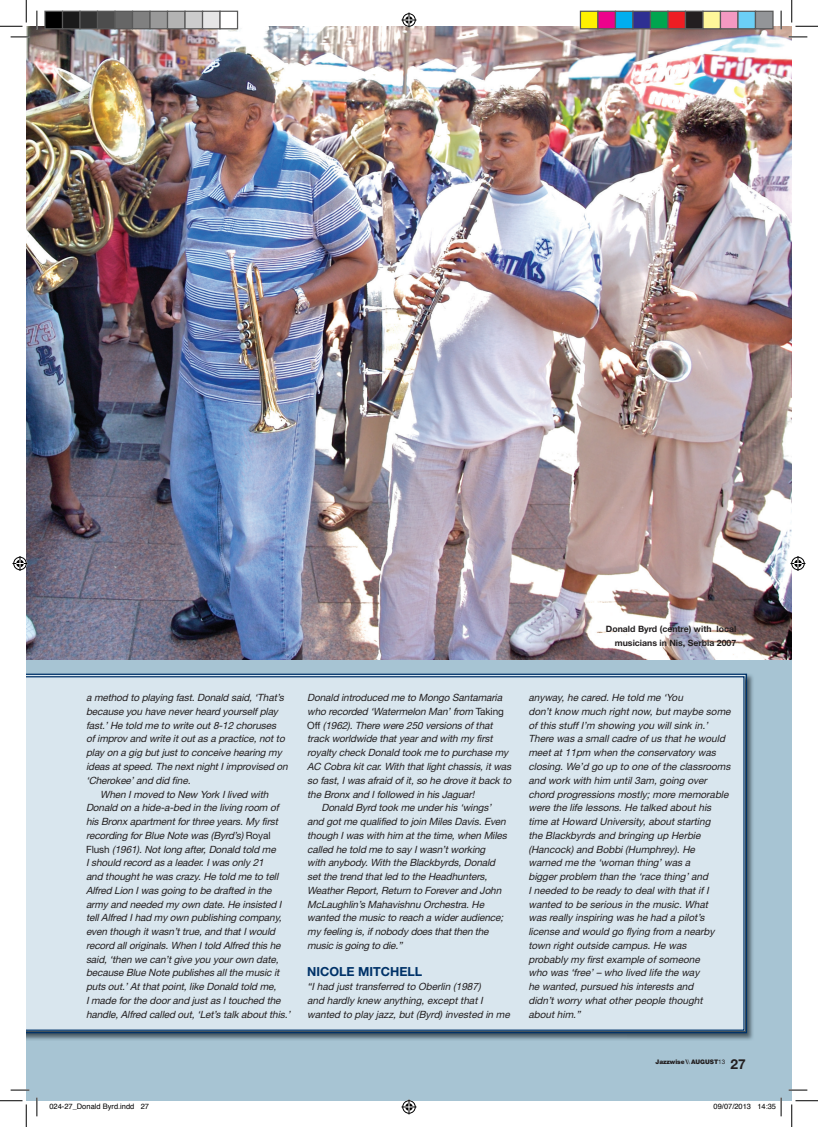
<style>
.page{position:relative;width:818px;height:1127px;background:#fff}
.page>*{position:absolute;margin:0;border:0;box-sizing:border-box;transform-origin:0 0}
.t1{font:700 13.75px "Helvetica Neue East A";color:#231f20}
.t2{font:700 12.5px "Helvetica Neue East A";color:#003268}
.t3{font:italic 10px/13.8px "Helvetica Neue East A";letter-spacing:-.01em;color:#231f20}
.t4{font:700 8.75px/13.8px "Helvetica Neue East A";color:#231f20;text-align:right}
.t5{font:7.5px "Helvetica";color:#000}
.t6{font:900 6.25px "Helvetica Neue";letter-spacing:-.01em;color:#231f20}
.s1{font-style:normal}
.s2{font-weight:400}
</style>
<div class="page">
<div style="left:26px;top:26px;width:766px;height:1074px;background:#a7c4d3"></div>
<img style="left:26px;top:26px;width:766px;height:633px">
<img style="left:26px;top:674px;width:727px;height:366px">
<svg style="left:26px;top:673px;width:722px;height:360px;background:#456686"></svg>
<div style="left:26px;top:676px;width:718px;height:354px;background:#d9e6ee"></div>
<svg style="left:11px;top:36px;width:18px;height:2px"></svg>
<svg style="left:788px;top:36px;width:19px;height:2px"></svg>
<svg style="left:11px;top:1089px;width:18px;height:1px"></svg>
<svg style="left:788px;top:1089px;width:19px;height:1px"></svg>
<svg style="left:36px;top:11px;width:2px;height:18px"></svg>
<svg style="left:36px;top:1097px;width:2px;height:18px"></svg>
<svg style="left:780px;top:11px;width:2px;height:18px"></svg>
<svg style="left:0;top:0;width:27px;height:27px"></svg>
<svg style="left:0;top:1100px;width:27px;height:26px"></svg>
<svg style="left:791px;top:0;width:27px;height:27px"></svg>
<svg style="left:791px;top:1100px;width:27px;height:26px"></svg>
<svg style="left:401px;top:13px;width:15px;height:15px"></svg>
<svg style="left:401px;top:1099px;width:15px;height:15px"></svg>
<svg style="left:13px;top:556px;width:15px;height:15px"></svg>
<svg style="left:790px;top:556px;width:15px;height:15px"></svg>
<div style="left:45px;top:11px;width:18px;height:18px;background:#000"></div>
<div style="left:44px;top:11px;width:19px;height:18px;border:1px solid #595959"></div>
<div style="left:63px;top:11px;width:17px;height:18px;background:#1a1a1a"></div>
<div style="left:62px;top:11px;width:19px;height:18px;border:1px solid #595959"></div>
<div style="left:80px;top:11px;width:18px;height:18px;background:#333"></div>
<div style="left:79px;top:11px;width:19px;height:18px;border:1px solid #595959"></div>
<div style="left:98px;top:11px;width:17px;height:18px;background:#4d4d4d"></div>
<div style="left:97px;top:11px;width:19px;height:18px;border:1px solid #595959"></div>
<div style="left:115px;top:11px;width:18px;height:18px;background:#666"></div>
<div style="left:114px;top:11px;width:19px;height:18px;border:1px solid #595959"></div>
<div style="left:133px;top:11px;width:17px;height:18px;background:#808080"></div>
<div style="left:132px;top:11px;width:19px;height:18px;border:1px solid #595959"></div>
<div style="left:150px;top:11px;width:18px;height:18px;background:#999"></div>
<div style="left:149px;top:11px;width:19px;height:18px;border:1px solid #595959"></div>
<div style="left:168px;top:11px;width:17px;height:18px;background:#b3b3b3"></div>
<div style="left:167px;top:11px;width:19px;height:18px;border:1px solid #595959"></div>
<div style="left:185px;top:11px;width:18px;height:18px;background:#ccc"></div>
<div style="left:184px;top:11px;width:19px;height:18px;border:1px solid #595959"></div>
<div style="left:203px;top:11px;width:17px;height:18px;background:#e6e6e6"></div>
<div style="left:202px;top:11px;width:19px;height:18px;border:1px solid #595959"></div>
<div style="left:220px;top:11px;width:18px;height:18px;background:#fff"></div>
<div style="left:219px;top:11px;width:19px;height:18px;border:1px solid #595959"></div>
<div style="left:580px;top:11px;width:18px;height:18px;background:#fff101"></div>
<div style="left:580px;top:11px;width:18px;height:18px;border:1px solid #595959"></div>
<div style="left:598px;top:11px;width:17px;height:18px;background:#ed028c"></div>
<div style="left:597px;top:11px;width:19px;height:18px;border:1px solid #595959"></div>
<div style="left:615px;top:11px;width:18px;height:18px;background:#00aeef"></div>
<div style="left:615px;top:11px;width:18px;height:18px;border:1px solid #595959"></div>
<div style="left:633px;top:11px;width:17px;height:18px;background:#2e3092"></div>
<div style="left:632px;top:11px;width:19px;height:18px;border:1px solid #595959"></div>
<div style="left:650px;top:11px;width:18px;height:18px;background:#00a54f"></div>
<div style="left:650px;top:11px;width:18px;height:18px;border:1px solid #595959"></div>
<div style="left:668px;top:11px;width:17px;height:18px;background:#ee1d23"></div>
<div style="left:667px;top:11px;width:19px;height:18px;border:1px solid #595959"></div>
<div style="left:685px;top:11px;width:18px;height:18px;background:#231f20"></div>
<div style="left:685px;top:11px;width:18px;height:18px;border:1px solid #595959"></div>
<div style="left:703px;top:11px;width:17px;height:18px;background:#fff79a"></div>
<div style="left:702px;top:11px;width:19px;height:18px;border:1px solid #595959"></div>
<div style="left:720px;top:11px;width:18px;height:18px;background:#f499c2"></div>
<div style="left:720px;top:11px;width:18px;height:18px;border:1px solid #595959"></div>
<div style="left:738px;top:11px;width:17px;height:18px;background:#6bcff6"></div>
<div style="left:737px;top:11px;width:19px;height:18px;border:1px solid #595959"></div>
<div style="left:755px;top:11px;width:18px;height:18px;background:#939598"></div>
<div style="left:755px;top:11px;width:18px;height:18px;border:1px solid #595959"></div>
<svg style="left:757px;top:1097px;width:25px;height:18px"></svg>
<p class="t4" style="left:606px;top:622px;width:132px">Donald Byrd (centre) with local musicians in Nis, Serbia 2007</p>
<p class="t3" style="left:86px;top:690px;width:199px">a method to playing fast. Donald said, ‘That’s</p>
<p class="t3" style="left:86px;top:704px;width:193px">because you have never heard yourself play</p>
<p class="t3" style="left:86px;top:718px;width:191px">fast.’ He told me to write out 8-12 choruses</p>
<p class="t3" style="left:86px;top:732px;width:200px">of improv and write it out as a practice, not to</p>
<p class="t3" style="left:86px;top:745px;width:197px">play on a gig but just to conceive hearing my</p>
<p class="t3" style="left:86px;top:759px;width:203px">ideas at speed. The next night I improvised on</p>
<p class="t3" style="left:86px;top:773px;width:106px">‘Cherokee’ and did fine.</p>
<p class="t3" style="left:100px;top:787px;width:170px">When I moved to New York I lived with</p>
<p class="t3" style="left:86px;top:800px;width:194px">Donald on a hide-a-bed in the living room of</p>
<p class="t3" style="left:86px;top:814px;width:193px">his Bronx apartment for three years. My first</p>
<p class="t3" style="left:86px;top:828px;width:186px">recording for Blue Note was (Byrd’s) <span class="s1">Royal</span></p>
<p class="t3" style="left:86px;top:842px;width:191px"><span class="s1">Flush</span> (1961). Not long after, Donald told me</p>
<p class="t3" style="left:86px;top:855px;width:179px">I should record as a leader. I was only 21</p>
<p class="t3" style="left:86px;top:869px;width:194px">and thought he was crazy. He told me to tell</p>
<p class="t3" style="left:86px;top:883px;width:187px">Alfred Lion I was going to be drafted in the</p>
<p class="t3" style="left:86px;top:897px;width:198px">army and needed my own date. He insisted I</p>
<p class="t3" style="left:86px;top:910px;width:197px">tell Alfred I had my own publishing company,</p>
<p class="t3" style="left:86px;top:924px;width:191px">even though it wasn’t true, and that I would</p>
<p class="t3" style="left:86px;top:938px;width:196px">record all originals. When I told Alfred this he</p>
<p class="t3" style="left:86px;top:952px;width:194px">said, ‘then we can’t give you your own date,</p>
<p class="t3" style="left:86px;top:965px;width:195px">because Blue Note publishes all the music it</p>
<p class="t3" style="left:86px;top:979px;width:192px">puts out.’ At that point, like Donald told me,</p>
<p class="t3" style="left:86px;top:993px;width:196px">I made for the door and just as I touched the</p>
<p class="t3" style="left:86px;top:1007px;width:206px">handle, Alfred called out, ‘Let’s talk about this.’</p>
<p class="t3" style="left:307px;top:690px;width:196px">Donald introduced me to Mongo Santamaria</p>
<p class="t3" style="left:307px;top:704px;width:198px">who recorded ‘Watermelon Man’ from <span class="s1">Taking</span></p>
<p class="t3" style="left:307px;top:718px;width:187px"><span class="s1">Off</span> (1962). There were 250 versions of that</p>
<p class="t3" style="left:307px;top:732px;width:187px">track worldwide that year and with my first</p>
<p class="t3" style="left:307px;top:745px;width:203px">royalty check Donald took me to purchase my</p>
<p class="t3" style="left:307px;top:759px;width:205px">AC Cobra kit car. With that light chassis, it was</p>
<p class="t3" style="left:307px;top:773px;width:205px">so fast, I was afraid of it, so he drove it back to</p>
<p class="t3" style="left:307px;top:787px;width:169px">the Bronx and I followed in his Jaguar!</p>
<p class="t3" style="left:321px;top:800px;width:171px">Donald Byrd took me under his ‘wings’</p>
<p class="t3" style="left:307px;top:814px;width:200px">and got me qualified to join Miles Davis. Even</p>
<p class="t3" style="left:307px;top:828px;width:201px">though I was with him at the time, when Miles</p>
<p class="t3" style="left:307px;top:842px;width:180px">called he told me to say I wasn’t working</p>
<p class="t3" style="left:307px;top:855px;width:189px">with anybody. With the Blackbyrds, Donald</p>
<p class="t3" style="left:307px;top:869px;width:182px">set the trend that led to the Headhunters,</p>
<p class="t3" style="left:307px;top:883px;width:196px">Weather Report, Return to Forever and John</p>
<p class="t3" style="left:307px;top:897px;width:178px">McLaughlin’s Mahavishnu Orchestra. He</p>
<p class="t3" style="left:307px;top:910px;width:198px">wanted the music to reach a wider audience;</p>
<p class="t3" style="left:307px;top:924px;width:183px">my feeling is, if nobody does that then the</p>
<p class="t3" style="left:307px;top:938px;width:97px">music is going to die.”</p>
<p class="t2" style="left:307px;top:963px;width:117px">NICOLE MITCHELL</p>
<p class="t3" style="left:307px;top:979px;width:204px">“I had just transferred to Oberlin (1987)<br>and hardly knew anything, except that I wanted to play jazz, but (Byrd) invested in me</p>
<p class="t3" style="left:528px;top:690px;width:204px">anyway, he cared. He told me ‘You<br>don’t know much right now, but maybe some of this stuff I’m showing you will sink in.’ There was a small cadre of us that he would meet at 11pm when the conservatory was closing. We’d go up to one of the classrooms and work with him until 3am, going over chord progressions mostly; more memorable were the life lessons. He talked about his time at Howard University, about starting<br>the Blackbyrds and bringing up Herbie (Hancock) and Bobbi (Humphrey). He warned me the ‘woman thing’ was a<br>bigger problem than the ‘race thing’ and<br>I needed to be ready to deal with that if I wanted to be serious in the music. What<br>was really inspiring was he had a pilot’s license and would go flying from a nearby town right outside campus. He was<br>probably my first example of someone<br>who was ‘free’ – who lived life the way<br>he wanted, pursued his interests and<br>didn’t worry what other people thought about him.”</p>
<h1 class="t1" style="left:730px;top:1055px;width:17px">27</h1>
<p class="t6" style="left:656px;top:1057px;width:71px">Jazzwise \<span class="s2">\</span> AUGUST<span class="s2">13</span></p>
<p class="t5" style="left:49px;top:1100px;width:101px">024-27_Donald Byrd.indd 27</p>
<p class="t5" style="left:713px;top:1100px;width:64px">09/07/2013 14:35</p>
</div>
